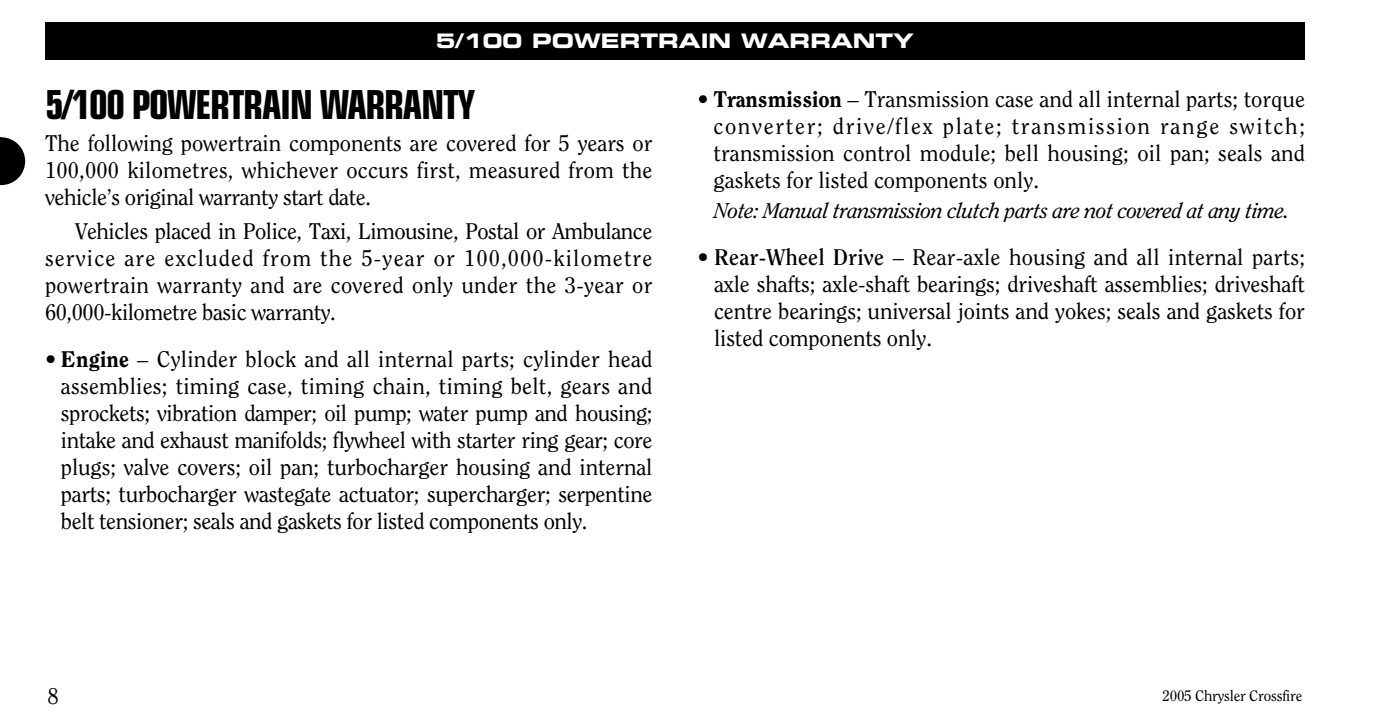
<style>
.page{position:relative;width:1395px;height:720px;background:#fff}
.page>*{position:absolute;margin:0;border:0;box-sizing:border-box;transform-origin:0 0}
.t1{font:700 condensed 40px "Eurostile";letter-spacing:-.035em;color:#000;scale:.93 1}
.t2{font:22.5px/27px "Clearface";letter-spacing:-.005em;color:#000;text-align:justify}
.t3{font:italic 21.25px "Clearface";letter-spacing:-.02em;color:#000}
.t4{font:20px "Eurostile Bold Extended Two";color:#fff}
.t5{font:15px "Clearface";letter-spacing:-.015em;color:#000}
.s1{font-weight:800}
.s2{font-size:22.5px}
.s3{font-weight:700}
</style>
<div class="page">
<div style="left:45px;top:22px;width:1260px;height:38px;background:#000"></div>
<svg style="left:1px;top:137px;width:24px;height:48px"></svg>
<hr style="left:0;top:137px;width:1px;height:48px;background:#000">
<p class="t4" style="left:436px;top:29px;width:480px">5/100 POWERTRAIN WARRANTY</p>
<h1 class="t1" style="left:45px;top:90px;width:464px">5/100 POWERTRAIN WARRANTY</h1>
<p class="t2" style="left:45px;top:131px;width:609px">The following powertrain components are covered for 5 years or 100,000 kilometres, whichever occurs first, measured from the vehicle’s original warranty start date.</p>
<p class="t2" style="left:45px;top:219px;width:609px;text-indent:30px">Vehicles placed in Police, Taxi, Limousine, Postal or Ambulance service are excluded from the 5-year or 100,000-kilometre powertrain warranty and are covered only under the 3-year or 60,000-kilometre basic warranty.</p>
<p class="t2" style="left:61px;top:347px;width:593px;text-indent:-16px">• <span class="s1">Engine</span> – Cylinder block and all internal parts; cylinder head assemblies; timing case, timing chain, timing belt, gears and sprockets; vibration damper; oil pump; water pump and housing; intake and exhaust manifolds; flywheel with starter ring gear; core plugs; valve covers; oil pan; turbocharger housing and internal parts; turbocharger wastegate actuator; supercharger; serpentine belt tensioner; seals and gaskets for listed components only.</p>
<p class="t2" style="left:713px;top:87px;width:593px;text-indent:-16px">• <span class="s1">Transmission</span> – Transmission case and all internal parts; torque converter; drive/flex plate; transmission range switch; transmission control module; bell housing; oil pan; seals and gaskets for listed components only.</p>
<p class="t3" style="left:714px;top:202px;width:577px">Note: Manual transmission clutch parts are not covered at any time<span class="s2">.</span></p>
<p class="t2" style="left:714px;top:245px;width:592px;text-indent:-17px">• <span class="s3">Rear-Wheel Drive</span> – Rear-axle housing and all internal parts; axle shafts; axle-shaft bearings; driveshaft assemblies; driveshaft centre bearings; universal joints and yokes; seals and gaskets for listed components only.</p>
<p class="t2" style="left:48px;top:684px;width:13px">8</p>
<p class="t5" style="left:1162px;top:690px;width:142px">2005 Chrysler Crossfire</p>
</div>
